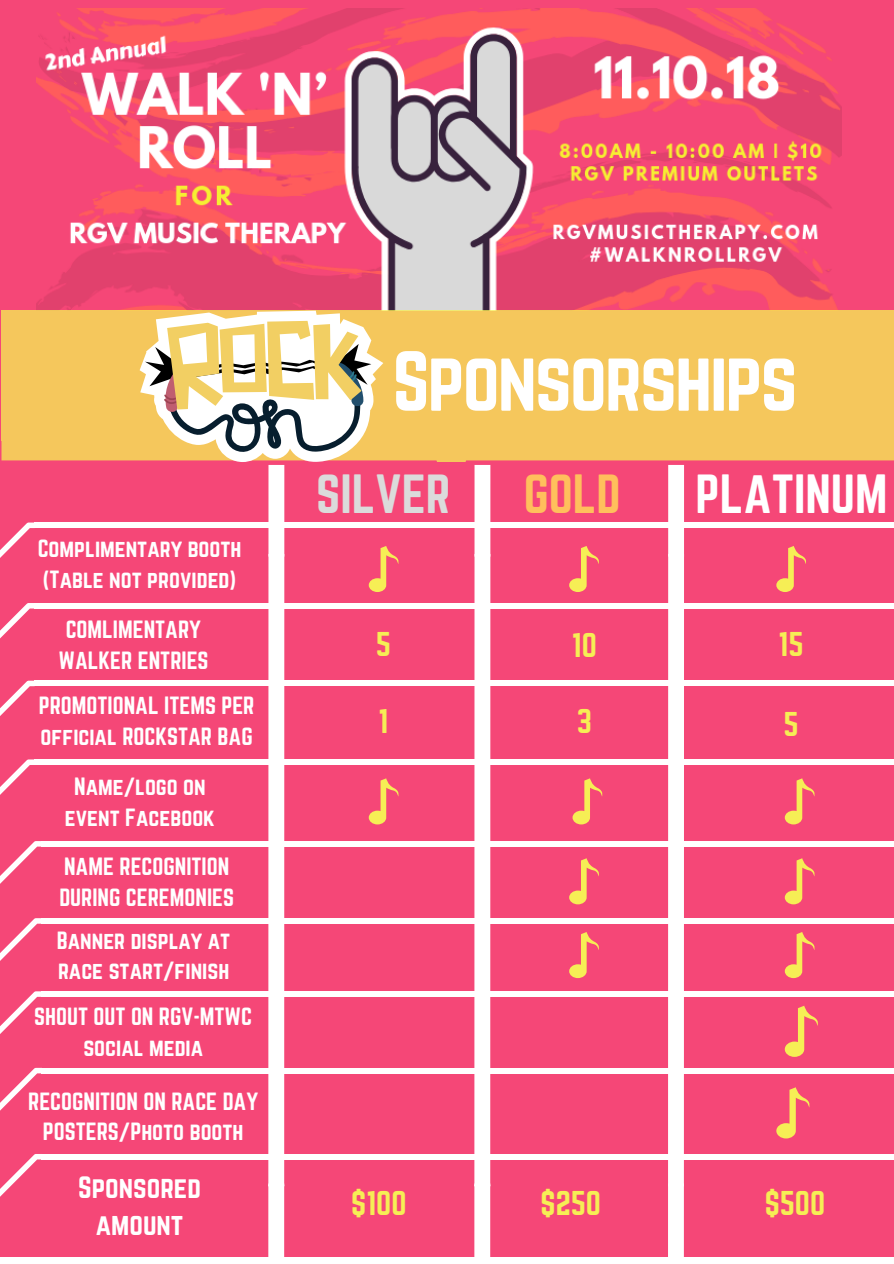
<style>
.page{position:relative;width:894px;height:1264px;background:#fff}
.page>*{position:absolute;margin:0;border:0;box-sizing:border-box;transform-origin:0 0}
.t1{font:74.55px "Norwester";letter-spacing:-.03em;color:#fff}
.t2{font:48.3px "Norwester";color:#fff}
.t3{font:48.3px "Norwester";color:#dbdbdb}
.t4{font:48.3px "Norwester";color:#ffbf5c}
.t5{font:30.15px "Norwester";color:#f6ee55}
.t6{font:27.15px/37.7px "Norwester";color:#fff;text-align:center}
.t7{font:21.9px/30.4px "Norwester";color:#fff}
</style>
<div class="page">
<div style="left:0;top:0;width:893px;height:1256px;background:#f54777"></div>
<img style="left:37px;top:8px;width:803px;height:302px">
<div style="left:1px;top:310px;width:892px;height:131px;background:#f5c75c"></div>
<svg style="left:1px;top:441px;width:892px;height:55px"></svg>
<svg style="left:140px;top:310px;width:243px;height:152px"></svg>
<div style="left:668px;top:465px;width:15px;height:91px;background:#fff"></div>
<div style="left:667px;top:1183px;width:16px;height:80px;background:#fff"></div>
<div style="left:667px;top:553px;width:16px;height:633px;background:#fff"></div>
<div style="left:429px;top:462px;width:133px;height:134px;background:#f54777"></div>
<div style="left:474px;top:465px;width:16px;height:91px;background:#fff"></div>
<div style="left:474px;top:1183px;width:16px;height:80px;background:#fff"></div>
<div style="left:474px;top:553px;width:16px;height:633px;background:#fff"></div>
<div style="left:268px;top:465px;width:16px;height:91px;background:#fff"></div>
<div style="left:268px;top:1183px;width:16px;height:80px;background:#fff"></div>
<div style="left:268px;top:553px;width:16px;height:633px;background:#fff"></div>
<svg style="left:0;top:522px;width:34px;height:36px"></svg>
<div style="left:34px;top:522px;width:859px;height:6px;background:#fff"></div>
<svg style="left:0;top:603px;width:35px;height:36px"></svg>
<div style="left:34px;top:603px;width:859px;height:5px;background:#fff"></div>
<svg style="left:0;top:680px;width:35px;height:36px"></svg>
<div style="left:34px;top:680px;width:859px;height:6px;background:#fff"></div>
<svg style="left:0;top:759px;width:34px;height:36px"></svg>
<div style="left:34px;top:759px;width:859px;height:6px;background:#fff"></div>
<svg style="left:0;top:841px;width:42px;height:43px"></svg>
<div style="left:42px;top:841px;width:851px;height:5px;background:#fff"></div>
<svg style="left:0;top:918px;width:42px;height:43px"></svg>
<div style="left:42px;top:918px;width:851px;height:5px;background:#fff"></div>
<svg style="left:0;top:991px;width:42px;height:43px"></svg>
<div style="left:42px;top:991px;width:851px;height:5px;background:#fff"></div>
<svg style="left:368px;top:546px;width:30px;height:46px"></svg>
<svg style="left:569px;top:546px;width:29px;height:46px"></svg>
<svg style="left:776px;top:546px;width:30px;height:46px"></svg>
<svg style="left:368px;top:778px;width:30px;height:46px"></svg>
<svg style="left:572px;top:778px;width:30px;height:46px"></svg>
<svg style="left:784px;top:778px;width:30px;height:46px"></svg>
<svg style="left:569px;top:858px;width:29px;height:46px"></svg>
<svg style="left:784px;top:858px;width:30px;height:46px"></svg>
<svg style="left:569px;top:932px;width:29px;height:46px"></svg>
<svg style="left:784px;top:932px;width:30px;height:46px"></svg>
<svg style="left:0;top:1067px;width:42px;height:44px"></svg>
<div style="left:42px;top:1067px;width:851px;height:6px;background:#fff"></div>
<svg style="left:784px;top:1005px;width:33px;height:51px"></svg>
<svg style="left:0;top:1154px;width:42px;height:43px"></svg>
<div style="left:42px;top:1153px;width:851px;height:6px;background:#fff"></div>
<svg style="left:776px;top:1087px;width:33px;height:51px"></svg>
<p class="t7" style="left:38px;top:534px;width:205px">Complimentary booth (Table not provided)</p>
<p class="t7" style="left:58px;top:615px;width:152px;text-align:center">COMLIMENTARY<br>WALKER ENTRIES</p>
<p class="t7" style="left:39px;top:691px;width:217px">PROMOTIONAL ITEMS PER official ROCKSTAR BAG</p>
<p class="t7" style="left:65px;top:772px;width:151px;text-align:center">Name/logo on event Facebook</p>
<p class="t7" style="left:59px;top:852px;width:176px">NAME RECOGNITION<br>DURING CEREMONIES</p>
<p class="t7" style="left:57px;top:926px;width:175px">Banner display at race start/finish</p>
<p class="t7" style="left:34px;top:1002px;width:219px;text-align:center">SHOUT OUT ON RGV-MTWC social media</p>
<p class="t7" style="left:28px;top:1086px;width:232px;text-align:center">RECOGNITION ON RACE DAY<br>POSTERS/Photo booth</p>
<p class="t6" style="left:78px;top:1169px;width:124px">Sponsored amount</p>
<h1 class="t1" style="left:392px;top:345px;width:406px">Sponsorships</h1>
<h2 class="t3" style="left:316px;top:470px;width:136px">SILVER</h2>
<h2 class="t4" style="left:523px;top:470px;width:99px">GOLD</h2>
<h2 class="t2" style="left:695px;top:470px;width:193px">PLATINUM</h2>
<h3 class="t5" style="left:376px;top:629px;width:17px">5</h3>
<h3 class="t5" style="left:571px;top:631px;width:27px">10</h3>
<h3 class="t5" style="left:778px;top:629px;width:27px">15</h3>
<h3 class="t5" style="left:378px;top:707px;width:11px">1</h3>
<h3 class="t5" style="left:576px;top:707px;width:17px">3</h3>
<h3 class="t5" style="left:783px;top:709px;width:17px">5</h3>
<h3 class="t5" style="left:351px;top:1188px;width:57px">$100</h3>
<h3 class="t5" style="left:540px;top:1188px;width:62px">$250</h3>
<h3 class="t5" style="left:764px;top:1188px;width:62px">$500</h3>
</div>
